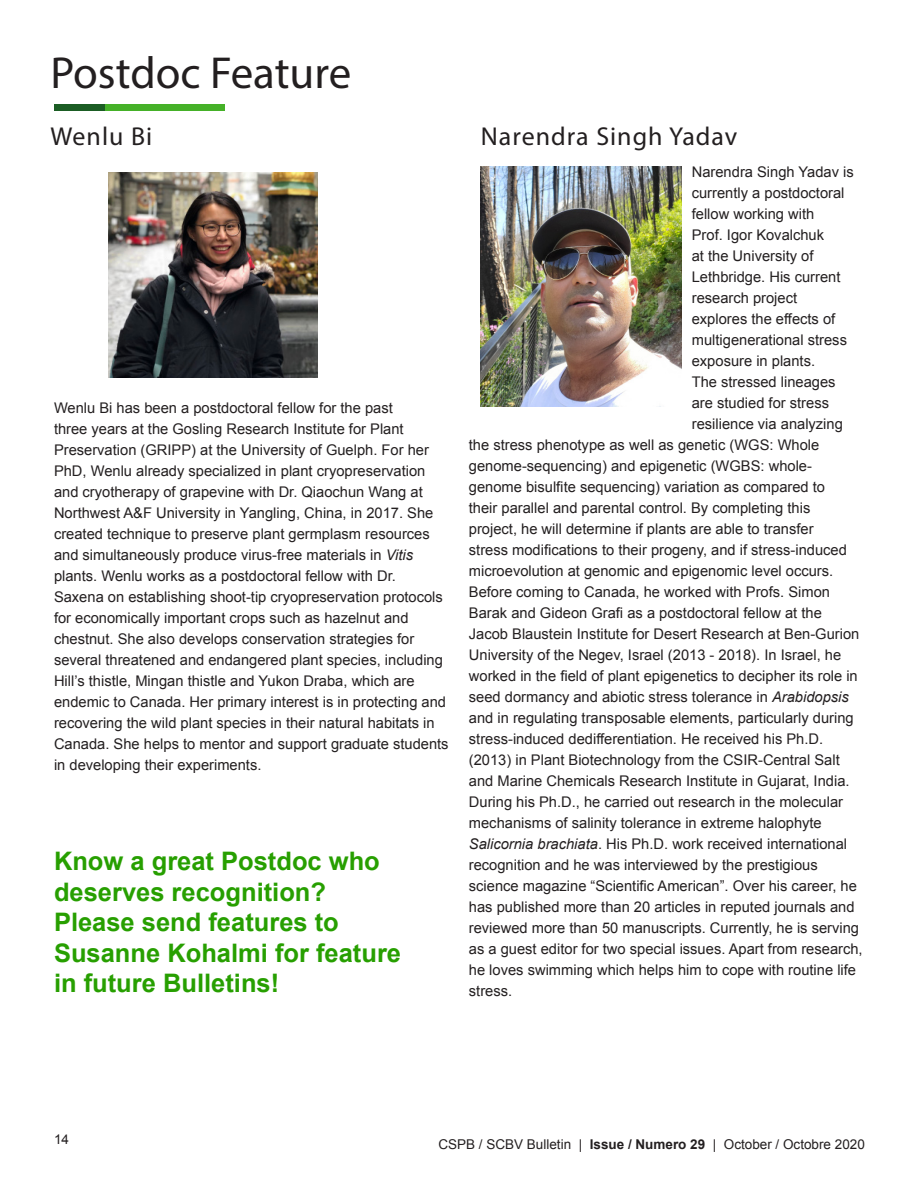
<style>
.page{position:relative;width:918px;height:1188px;background:#fff}
.page>*{position:absolute;margin:0;border:0;box-sizing:border-box;transform-origin:0 0}
.t1{font:45px "Myriad Pro";color:#231f20}
.t2{font:25.95px "Myriad Pro";letter-spacing:.04em;color:#231f20}
.t3{font:700 25.5px/30.6px "Arial";color:#279f00}
.t4{font:14.7px/21px "Arial";color:#231f20}
.t5{font:13.5px "Arial";color:#231f20}
.s1{font-style:italic}
.s2{font-weight:700}
</style>
<div class="page">
<img style="left:108px;top:173px;width:209px;height:205px">
<img style="left:481px;top:166px;width:200px;height:241px">
<div style="left:104px;top:105px;width:121px;height:6px;background:#45b128"></div>
<div style="left:54px;top:105px;width:50px;height:6px;background:#1b5d24"></div>
<p class="t1" style="left:50px;top:45px;width:302px">Postdoc Feature</p>
<p class="t2" style="left:50px;top:121px;width:103px">Wenlu Bi</p>
<p class="t2" style="left:481px;top:121px;width:258px">Narendra Singh Yadav</p>
<p class="t4" style="left:692px;top:162px;width:164px">Narendra Singh Yadav is</p>
<p class="t4" style="left:692px;top:183px;width:154px">currently a postdoctoral</p>
<p class="t4" style="left:692px;top:204px;width:124px">fellow working with</p>
<p class="t4" style="left:692px;top:225px;width:134px">Prof. Igor Kovalchuk</p>
<p class="t4" style="left:692px;top:246px;width:123px">at the University of</p>
<p class="t4" style="left:692px;top:267px;width:150px">Lethbridge. His current</p>
<p class="t4" style="left:692px;top:288px;width:107px">research project</p>
<p class="t4" style="left:692px;top:309px;width:145px">explores the effects of</p>
<p class="t4" style="left:692px;top:330px;width:157px">multigenerational stress</p>
<p class="t4" style="left:692px;top:351px;width:125px">exposure in plants.</p>
<p class="t4" style="left:692px;top:372px;width:145px">The stressed lineages</p>
<p class="t4" style="left:692px;top:393px;width:139px">are studied for stress</p>
<p class="t4" style="left:692px;top:414px;width:153px">resilience via analyzing</p>
<p class="t4" style="left:469px;top:435px;width:352px">the stress phenotype as well as genetic (WGS: Whole</p>
<p class="t4" style="left:469px;top:456px;width:345px">genome-sequencing) and epigenetic (WGBS: whole-</p>
<p class="t4" style="left:469px;top:477px;width:358px">genome bisulfite sequencing) variation as compared to</p>
<p class="t4" style="left:469px;top:498px;width:343px">their parallel and parental control. By completing this</p>
<p class="t4" style="left:469px;top:519px;width:346px">project, he will determine if plants are able to transfer</p>
<p class="t4" style="left:469px;top:540px;width:379px">stress modifications to their progeny, and if stress-induced</p>
<p class="t4" style="left:469px;top:561px;width:366px">microevolution at genomic and epigenomic level occurs.</p>
<p class="t4" style="left:469px;top:582px;width:363px">Before coming to Canada, he worked with Profs. Simon</p>
<p class="t4" style="left:469px;top:603px;width:354px">Barak and Gideon Grafi as a postdoctoral fellow at the</p>
<p class="t4" style="left:469px;top:624px;width:392px">Jacob Blaustein Institute for Desert Research at Ben-Gurion</p>
<p class="t4" style="left:469px;top:645px;width:374px">University of the Negev, Israel (2013 - 2018). In Israel, he</p>
<p class="t4" style="left:469px;top:666px;width:390px">worked in the field of plant epigenetics to decipher its role in</p>
<p class="t4" style="left:469px;top:687px;width:381px">seed dormancy and abiotic stress tolerance in <span class="s1">Arabidopsis</span></p>
<p class="t4" style="left:469px;top:708px;width:386px">and in regulating transposable elements, particularly during</p>
<p class="t4" style="left:469px;top:729px;width:356px">stress-induced dedifferentiation. He received his Ph.D.</p>
<p class="t4" style="left:469px;top:750px;width:372px">(2013) in Plant Biotechnology from the CSIR-Central Salt</p>
<p class="t4" style="left:469px;top:771px;width:382px">and Marine Chemicals Research Institute in Gujarat, India.</p>
<p class="t4" style="left:469px;top:792px;width:376px">During his Ph.D., he carried out research in the molecular</p>
<p class="t4" style="left:469px;top:813px;width:354px">mechanisms of salinity tolerance in extreme halophyte</p>
<p class="t4" style="left:469px;top:834px;width:380px"><span class="s1">Salicornia brachiata</span>. His Ph.D. work received international</p>
<p class="t4" style="left:469px;top:855px;width:350px">recognition and he was interviewed by the prestigious</p>
<p class="t4" style="left:469px;top:876px;width:390px">science magazine “Scientific American”. Over his career, he</p>
<p class="t4" style="left:469px;top:897px;width:387px">has published more than 20 articles in reputed journals and</p>
<p class="t4" style="left:469px;top:918px;width:392px">reviewed more than 50 manuscripts. Currently, he is serving</p>
<p class="t4" style="left:469px;top:939px;width:395px">as a guest editor for two special issues. Apart from research,</p>
<p class="t4" style="left:469px;top:960px;width:389px">he loves swimming which helps him to cope with routine life</p>
<p class="t4" style="left:469px;top:981px;width:45px">stress.</p>
<p class="t4" style="left:54px;top:397px;width:396px">Wenlu Bi has been a postdoctoral fellow for the past<br>three years at the Gosling Research Institute for Plant Preservation (GRIPP) at the University of Guelph. For her PhD, Wenlu already specialized in plant cryopreservation and cryotherapy of grapevine with Dr. Qiaochun Wang at Northwest A&amp;F University in Yangling, China, in 2017. She created technique to preserve plant germplasm resources and simultaneously produce virus-free materials in <span class="s1">Vitis </span>plants. Wenlu works as a postdoctoral fellow with Dr.<br>Saxena on establishing shoot-tip cryopreservation protocols for economically important crops such as hazelnut and chestnut. She also develops conservation strategies for several threatened and endangered plant species, including Hill’s thistle, Mingan thistle and Yukon Draba, which are endemic to Canada. Her primary interest is in protecting and recovering the wild plant species in their natural habitats in Canada. She helps to mentor and support graduate students in developing their experiments.</p>
<p class="t3" style="left:54px;top:847px;width:327px">Know a great Postdoc who</p>
<p class="t3" style="left:54px;top:877px;width:274px">deserves recognition?</p>
<p class="t3" style="left:54px;top:908px;width:286px">Please send features to</p>
<p class="t3" style="left:54px;top:938px;width:349px">Susanne Kohalmi for feature in future Bulletins!</p>
<p class="t5" style="left:54px;top:1130px;width:17px">14</p>
<p class="t5" style="left:438px;top:1136px;width:428px">CSPB / SCBV Bulletin | <span class="s2">Issue / Numero 29</span> | October / Octobre 2020</p>
</div>
